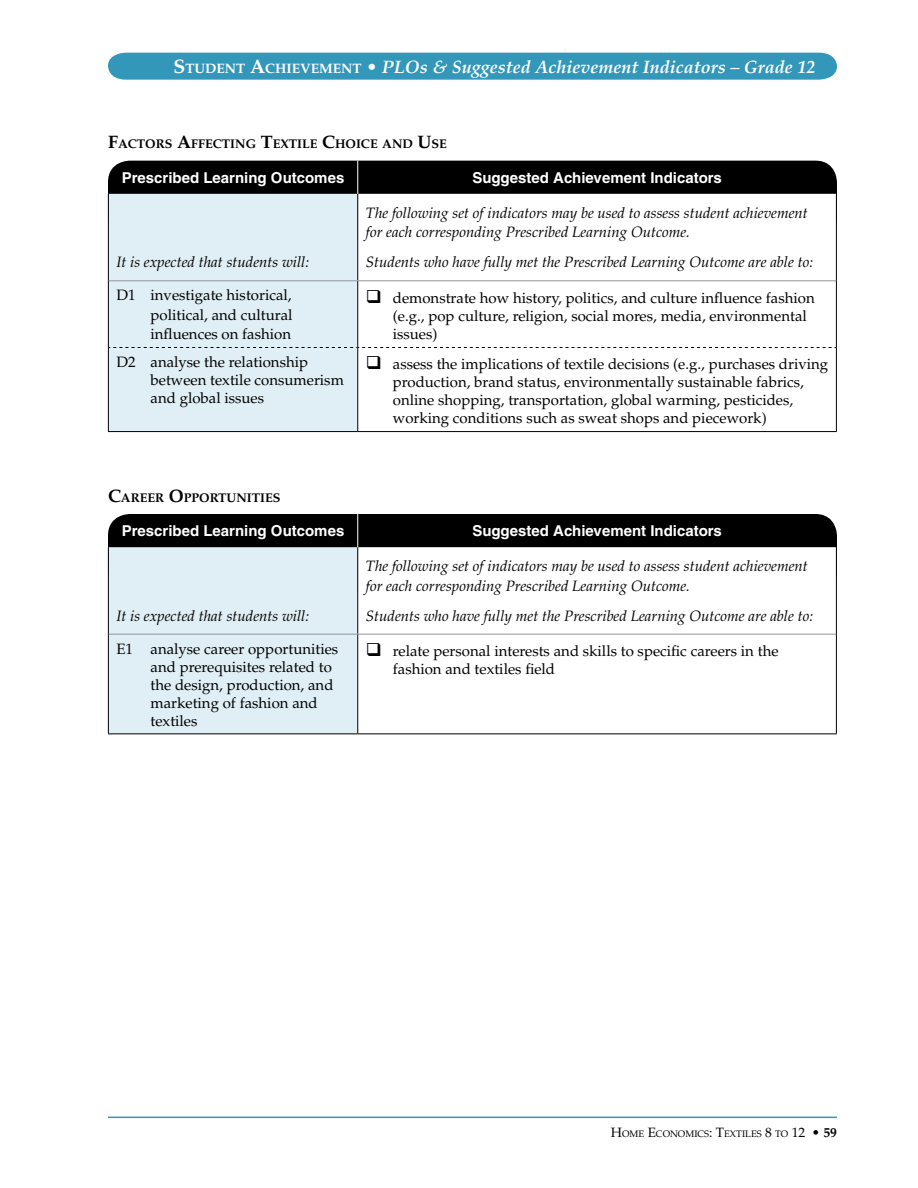
<style>
.page{position:relative;width:918px;height:1188px;background:#fff}
.page>*{position:absolute;margin:0;border:0;box-sizing:border-box;transform-origin:0 0}
.t1{font:italic 700 18px "Palatino";color:#fff}
.t2{font:15px/18px "Palatino";color:#000}
.t3{font:italic 15px/19.5px "Palatino";color:#000}
.t4{font:700 15px "Helvetica";color:#fff}
.t5{font:700 12.6px "Palatino";color:#000}
.t6{font:9.45px "Palatino";color:#000}
.s1{font-style:normal;font-size:19.5px}
.s2{font-style:normal;font-size:13.65px}
.s3{font-style:normal}
.s4{font-size:18px}
.s5{font-size:13.5px}
.s6{font-weight:700;font-size:13.5px}
</style>
<div class="page">
<div style="left:108px;top:53px;width:729px;height:27px;background:#3397b9"></div>
<hr style="left:108px;top:1117px;width:729px;height:1px;background:#3397b9">
<div style="left:108px;top:161px;width:729px;height:78px;background:#000;border-radius:22px"></div>
<div style="left:109px;top:194px;width:248px;height:237px;background:#e0eff5"></div>
<svg style="left:358px;top:194px;width:478px;height:237px"></svg>
<hr style="left:108px;top:431px;width:250px;height:1px;background:#000">
<hr style="left:358px;top:431px;width:479px;height:1px;background:#000">
<hr style="left:108px;top:194px;width:1px;height:87px;background:#000">
<hr style="left:357px;top:194px;width:1px;height:86px;background:#000">
<hr style="left:836px;top:194px;width:1px;height:87px;background:#000">
<hr style="left:109px;top:280px;width:249px;height:1px;background:#939598">
<hr style="left:358px;top:280px;width:478px;height:1px;background:#939598">
<hr style="left:357px;top:161px;width:1px;height:33px;background:#fff">
<svg style="left:109px;top:347px;width:727px;height:1px"></svg>
<hr style="left:108px;top:347px;width:1px;height:84px;background:#000">
<hr style="left:357px;top:348px;width:1px;height:83px;background:#000">
<hr style="left:836px;top:347px;width:1px;height:84px;background:#000">
<hr style="left:108px;top:281px;width:1px;height:66px;background:#000">
<hr style="left:357px;top:281px;width:1px;height:66px;background:#000">
<hr style="left:836px;top:281px;width:1px;height:66px;background:#000">
<div style="left:108px;top:514px;width:729px;height:78px;background:#000;border-radius:22px"></div>
<div style="left:109px;top:547px;width:248px;height:186px;background:#e0eff5"></div>
<svg style="left:358px;top:547px;width:478px;height:186px"></svg>
<hr style="left:108px;top:733px;width:250px;height:1px;background:#000">
<hr style="left:358px;top:733px;width:479px;height:1px;background:#000">
<hr style="left:108px;top:547px;width:1px;height:87px;background:#000">
<hr style="left:357px;top:547px;width:1px;height:87px;background:#000">
<hr style="left:836px;top:547px;width:1px;height:87px;background:#000">
<hr style="left:109px;top:634px;width:249px;height:1px;background:#939598">
<hr style="left:358px;top:634px;width:478px;height:1px;background:#939598">
<hr style="left:357px;top:514px;width:1px;height:33px;background:#fff">
<hr style="left:108px;top:634px;width:1px;height:99px;background:#000">
<hr style="left:357px;top:635px;width:1px;height:98px;background:#000">
<hr style="left:836px;top:634px;width:1px;height:99px;background:#000">
<p class="t1" style="left:173px;top:57px;width:643px"><span class="s1">S</span> <span class="s2">TUDENT</span> <span class="s1">A</span><span class="s2">CHIEVEMENT</span> <span class="s3">•</span> PLOs &amp; Suggested Achievement Indicators – Grade 12</p>
<p class="t5" style="left:108px;top:137px;width:340px"><span class="s4">F</span>ACTORS <span class="s4">A</span>FFECTING <span class="s4">T</span>EXTILE <span class="s4">C</span>HOICE AND <span class="s4">U</span>SE</p>
<p class="t4" style="left:122px;top:169px;width:224px">Prescribed Learning Outcomes</p>
<p class="t4" style="left:472px;top:169px;width:251px">Suggested Achievement Indicators</p>
<p class="t3" style="left:116px;top:253px;width:194px">It is expected that students will:</p>
<p class="t3" style="left:366px;top:203px;width:444px">The following set of indicators may be used to assess student achievement for each corresponding Prescribed Learning Outcome.</p>
<p class="t3" style="left:366px;top:253px;width:449px">Students who have fully met the Prescribed Learning Outcome are able to:</p>
<p class="t2" style="left:151px;top:286px;width:144px;line-height:19.5px;text-align:justify;text-indent:-34px">D1 investigate historical, political, and cultural influences on fashion</p>
<p class="t2" style="left:393px;top:289px;width:423px;text-indent:-27px">❑ demonstrate how history, politics, and culture influence fashion (e.g., pop culture, religion, social mores, media, environmental issues)</p>
<p class="t2" style="left:151px;top:353px;width:195px;text-indent:-34px">D2 analyse the relationship between textile consumerism and global issues</p>
<p class="t2" style="left:393px;top:356px;width:437px;text-indent:-27px">❑ assess the implications of textile decisions (e.g., purchases driving production, brand status, environmentally sustainable fabrics, online shopping, transportation, global warming, pesticides, working conditions such as sweat shops and piecework)</p>
<p class="t5" style="left:108px;top:490px;width:174px"><span class="s4">C</span>AREER <span class="s4">O</span>PPORTUNITIES</p>
<p class="t4" style="left:122px;top:522px;width:224px">Prescribed Learning Outcomes</p>
<p class="t4" style="left:472px;top:522px;width:251px">Suggested Achievement Indicators</p>
<p class="t3" style="left:116px;top:606px;width:194px">It is expected that students will:</p>
<p class="t3" style="left:366px;top:557px;width:444px">The following set of indicators may be used to assess student achievement for each corresponding Prescribed Learning Outcome.</p>
<p class="t3" style="left:366px;top:606px;width:449px">Students who have fully met the Prescribed Learning Outcome are able to:</p>
<p class="t2" style="left:151px;top:640px;width:189px;text-indent:-34px">E1 analyse career opportunities and prerequisites related to the design, production, and marketing of fashion and textiles</p>
<p class="t2" style="left:393px;top:642px;width:387px;text-indent:-27px">❑ relate personal interests and skills to specific careers in the fashion and textiles field</p>
<p class="t6" style="left:611px;top:1128px;width:228px"><span class="s5">H</span>ome <span class="s5">E</span>conomics<span class="s5">: T</span>extiles <span class="s5">8</span> to <span class="s5">12</span> <span class="s6">• 59</span></p>
</div>
